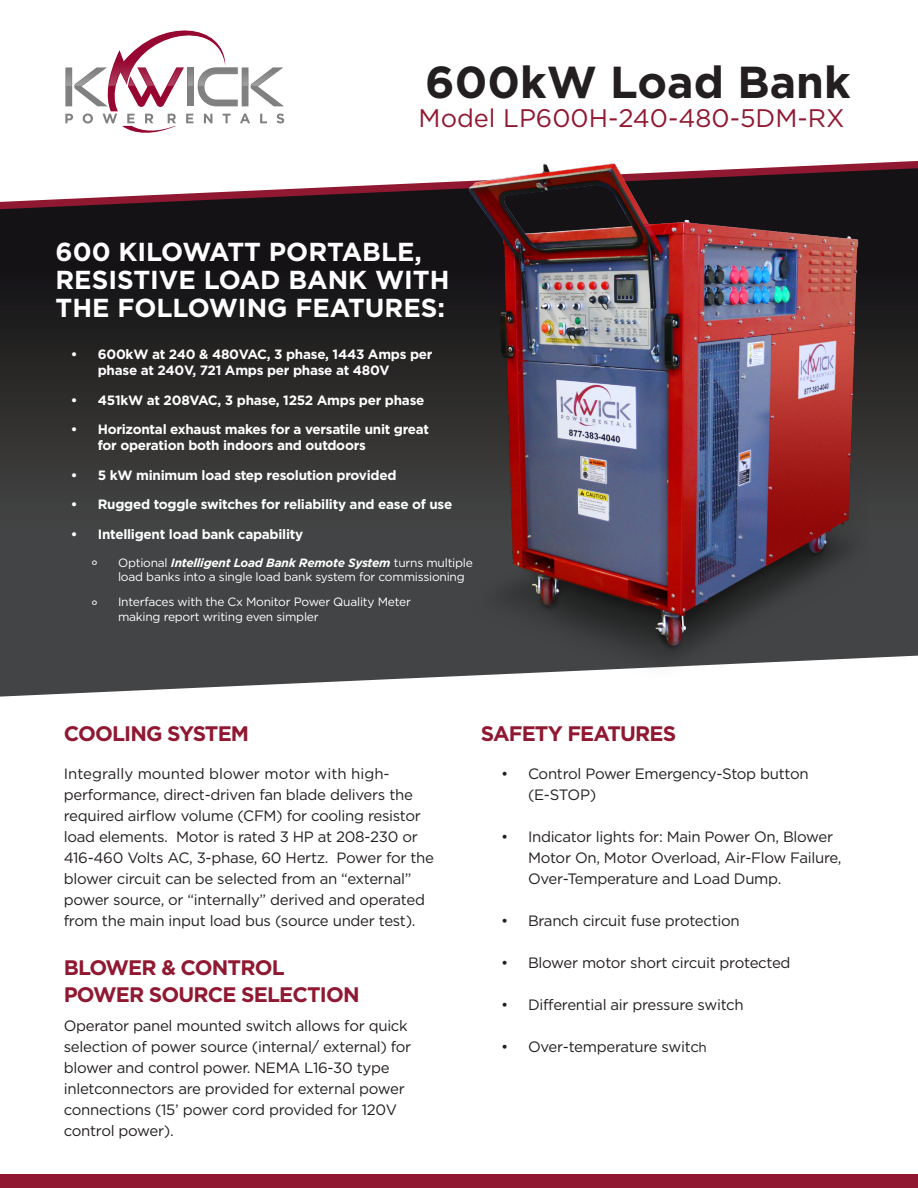
<style>
.page{position:relative;width:918px;height:1188px;background:#fff}
.page>*{position:absolute;margin:0;border:0;box-sizing:border-box;transform-origin:0 0}
.t1{font:700 44.7px "Gotham";color:#231f20}
.t2{font:700 25.95px/28px "Gotham";color:#fff}
.t3{font:25.35px "Gotham";color:#901831}
.t4{font:700 21px/27px "Gotham";letter-spacing:-.04em;color:#901831}
.t5{font:15px/21px "Gotham";letter-spacing:-.02em;color:#231f20}
.t6{font:15px "Gotham";color:#fff}
.t7{font:700 13.5px/16.2px "Gotham";letter-spacing:-.02em;color:#fff}
.t8{font:12px/14.4px "Gotham";letter-spacing:-.02em;color:#fff}
.s1{font-weight:700;font-style:italic}
.s2{font-size:13.5px}
</style>
<div class="page">
<svg style="left:0;top:209px;width:918px;height:488px;background:#383839"></svg>
<svg style="left:0;top:161px;width:918px;height:48px"></svg>
<svg style="left:65px;top:30px;width:219px;height:103px"></svg>
<div style="left:0;top:1174px;width:918px;height:14px;background:#901831"></div>
<img style="left:469px;top:161px;width:398px;height:529px">
<p class="t1" style="left:425px;top:57px;width:427px">600kW Load Bank</p>
<p class="t3" style="left:419px;top:104px;width:428px">Model LP600H-240-480-5DM-RX</p>
<p class="t2" style="left:56px;top:237px;width:396px">600 KILOWATT PORTABLE,<br>RESISTIVE LOAD BANK WITH<br>THE FOLLOWING FEATURES:</p>
<p class="t7" style="left:98px;top:346px;width:336px;text-indent:-27px">• 600kW at 240 &amp; 480VAC, 3 phase, 1443 Amps per phase at 240V, 721 Amps per phase at 480V</p>
<p class="t7" style="left:71px;top:392px;width:355px">• 451kW at 208VAC, 3 phase, 1252 Amps per phase</p>
<p class="t7" style="left:98px;top:421px;width:333px;text-indent:-27px">• Horizontal exhaust makes for a versatile unit great for operation both indoors and outdoors</p>
<p class="t7" style="left:71px;top:467px;width:327px">• 5 kW minimum load step resolution provided</p>
<p class="t7" style="left:71px;top:496px;width:383px">• Rugged toggle switches for reliability and ease of use</p>
<p class="t7" style="left:71px;top:525px;width:234px">• Intelligent load bank capability</p>
<p class="t6" style="left:91px;top:558px;width:8px">°</p>
<p class="t8" style="left:118px;top:555px;width:356px">Optional <span class="s1">Intelligent Load Bank Remote System</span> turns multiple load banks into a single load bank system for commissioning</p>
<p class="t6" style="left:91px;top:597px;width:8px">°</p>
<p class="t8" style="left:118px;top:595px;width:294px">Interfaces with the Cx Monitor Power Quality Meter making report writing even simpler</p>
<p class="t4" style="left:64px;top:720px;width:187px">COOLING SYSTEM</p>
<p class="t5" style="left:64px;top:762px;width:372px">Integrally mounted blower motor with high&shy;performance, direct-driven fan blade delivers the required airflow volume (CFM) for cooling resistor load elements. Motor is rated 3 HP at 208-230 or 416-460 Volts AC, 3-phase, 60 Hertz. Power for the blower circuit can be selected from an “external” power source, or “internally” derived and operated from the main input load bus (source under test).</p>
<p class="t4" style="left:64px;top:954px;width:297px">BLOWER &amp; CONTROL<br>POWER SOURCE SELECTION</p>
<p class="t5" style="left:64px;top:1014px;width:349px">Operator panel mounted switch allows for quick selection of power source (internal/ external) for blower and control power. NEMA L16-30 type inletconnectors are provided for external power connections (15’ power cord provided for 120V control power).</p>
<p class="t4" style="left:481px;top:720px;width:197px">SAFETY FEATURES</p>
<p class="t5" style="left:528px;top:762px;width:282px;text-indent:-27px">• Control Power Emergency-Stop button (E-STOP)</p>
<p class="t5" style="left:528px;top:825px;width:315px;text-indent:-27px">• Indicator lights for: Main Power On, Blower<br>Motor On, Motor Overload, Air-Flow Failure,<br>Over-Temperature and Load Dump.</p>
<p class="t5" style="left:501px;top:909px;width:240px">• Branch circuit fuse protection</p>
<p class="t5" style="left:501px;top:951px;width:291px">• Blower motor short circuit protected</p>
<p class="t5" style="left:501px;top:993px;width:244px">• Differential air pressure switch</p>
<p class="t5" style="left:501px;top:1035px;width:207px">• Over-temperature switc<span class="s2">h</span></p>
</div>
